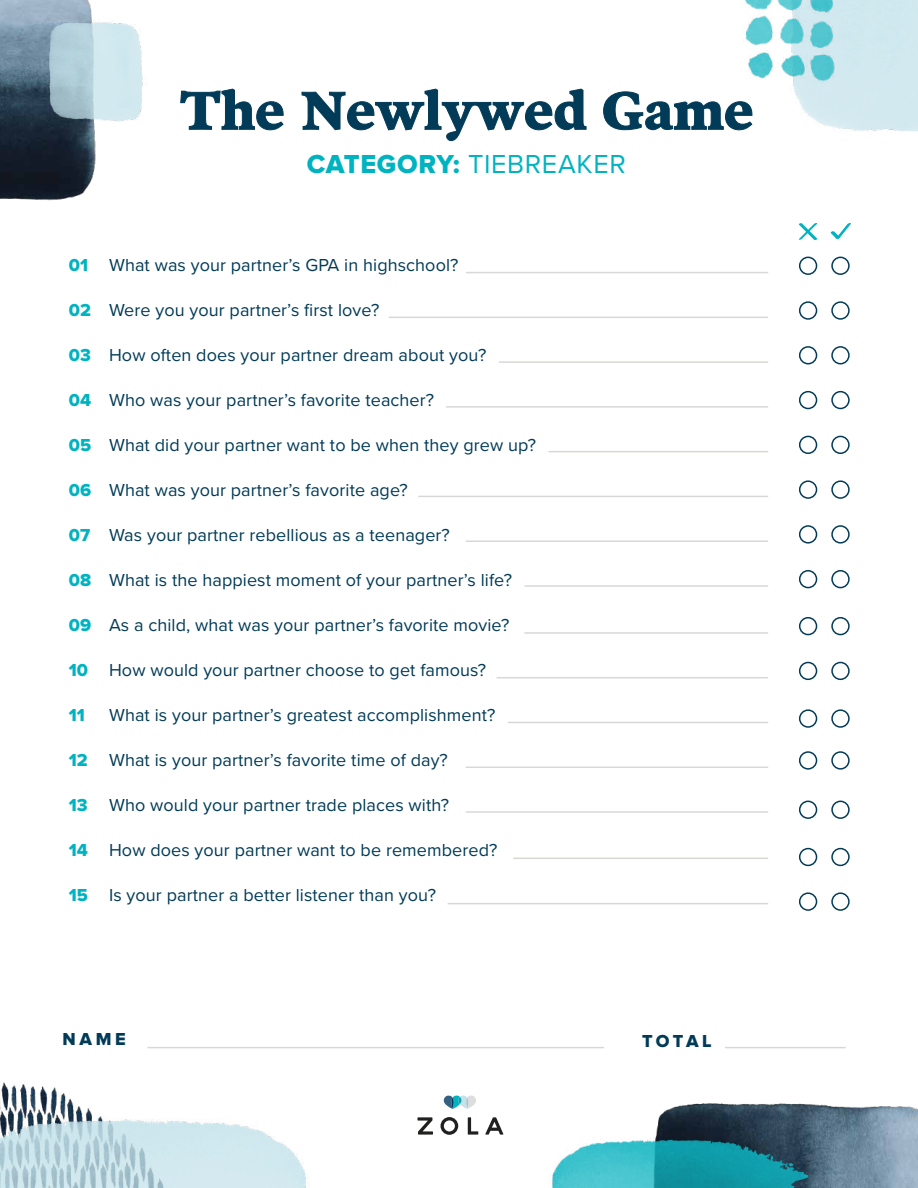
<style>
.page{position:relative;width:918px;height:1188px;background:#fff}
.page>*{position:absolute;margin:0;border:0;box-sizing:border-box;transform-origin:0 0}
.t1{font:700 52.5px "Poynter Text";color:#023b57}
.t2{font:27px "Proxima Nova";letter-spacing:.025em;color:#00b3c0}
.t3{font:18px "Proxima Nova";letter-spacing:.005em;color:#023b57}
.t4{font:18px "Proxima Nova Extrabld";letter-spacing:.005em;color:#00b3c0}
.t5{font:18px "Proxima Nova Extrabld";letter-spacing:.2em;color:#023b57}
.s1{font-family:"Proxima Nova Extrabld"}
</style>
<div class="page">
<svg style="left:417px;top:1117px;width:16px;height:18px"></svg>
<svg style="left:440px;top:1117px;width:18px;height:18px"></svg>
<svg style="left:468px;top:1117px;width:10px;height:18px"></svg>
<svg style="left:485px;top:1117px;width:18px;height:18px"></svg>
<svg style="left:443px;top:1095px;width:33px;height:14px"></svg>
<svg style="left:180px;top:88px;width:104px;height:43px"></svg>
<svg style="left:301px;top:88px;width:286px;height:53px"></svg>
<svg style="left:603px;top:91px;width:150px;height:40px"></svg>
<hr style="left:726px;top:1047px;width:119px;height:1px;background:#d8d8d7">
<hr style="left:148px;top:1047px;width:456px;height:1px;background:#d8d8d7">
<hr style="left:467px;top:272px;width:301px;height:1px;background:#d8d8d7">
<svg style="left:798px;top:223px;width:20px;height:17px"></svg>
<svg style="left:830px;top:223px;width:21px;height:16px"></svg>
<div style="left:799px;top:257px;width:18px;height:18px;border:2px solid #023b57;border-radius:50%"></div>
<div style="left:831px;top:257px;width:19px;height:18px;border:2px solid #023b57;border-radius:50%"></div>
<hr style="left:389px;top:317px;width:379px;height:1px;background:#d8d8d7">
<div style="left:799px;top:301px;width:18px;height:19px;border:2px solid #023b57;border-radius:50%"></div>
<div style="left:831px;top:301px;width:19px;height:19px;border:2px solid #023b57;border-radius:50%"></div>
<hr style="left:499px;top:361px;width:269px;height:2px;background:#d8d8d7">
<div style="left:799px;top:346px;width:18px;height:18px;border:2px solid #023b57;border-radius:50%"></div>
<div style="left:831px;top:346px;width:19px;height:18px;border:2px solid #023b57;border-radius:50%"></div>
<hr style="left:447px;top:406px;width:321px;height:2px;background:#d8d8d7">
<div style="left:799px;top:391px;width:18px;height:18px;border:2px solid #023b57;border-radius:50%"></div>
<div style="left:831px;top:391px;width:19px;height:18px;border:2px solid #023b57;border-radius:50%"></div>
<hr style="left:549px;top:451px;width:219px;height:1px;background:#d8d8d7">
<div style="left:799px;top:436px;width:18px;height:18px;border:2px solid #023b57;border-radius:50%"></div>
<div style="left:831px;top:436px;width:19px;height:18px;border:2px solid #023b57;border-radius:50%"></div>
<hr style="left:419px;top:496px;width:349px;height:1px;background:#d8d8d7">
<div style="left:799px;top:480px;width:18px;height:19px;border:2px solid #023b57;border-radius:50%"></div>
<div style="left:831px;top:480px;width:19px;height:19px;border:2px solid #023b57;border-radius:50%"></div>
<hr style="left:466px;top:540px;width:302px;height:2px;background:#d8d8d7">
<div style="left:799px;top:525px;width:18px;height:19px;border:2px solid #023b57;border-radius:50%"></div>
<div style="left:831px;top:525px;width:19px;height:19px;border:2px solid #023b57;border-radius:50%"></div>
<hr style="left:525px;top:585px;width:243px;height:2px;background:#d8d8d7">
<div style="left:799px;top:570px;width:18px;height:18px;border:2px solid #023b57;border-radius:50%"></div>
<div style="left:831px;top:570px;width:19px;height:18px;border:2px solid #023b57;border-radius:50%"></div>
<hr style="left:525px;top:632px;width:243px;height:2px;background:#d8d8d7">
<div style="left:799px;top:617px;width:18px;height:18px;border:2px solid #023b57;border-radius:50%"></div>
<div style="left:831px;top:617px;width:19px;height:18px;border:2px solid #023b57;border-radius:50%"></div>
<hr style="left:497px;top:677px;width:271px;height:1px;background:#d8d8d7">
<div style="left:799px;top:662px;width:18px;height:18px;border:2px solid #023b57;border-radius:50%"></div>
<div style="left:831px;top:662px;width:19px;height:18px;border:2px solid #023b57;border-radius:50%"></div>
<hr style="left:508px;top:722px;width:260px;height:1px;background:#d8d8d7">
<hr style="left:466px;top:767px;width:302px;height:1px;background:#d8d8d7">
<div style="left:799px;top:751px;width:18px;height:19px;border:2px solid #023b57;border-radius:50%"></div>
<div style="left:831px;top:751px;width:19px;height:19px;border:2px solid #023b57;border-radius:50%"></div>
<div style="left:799px;top:709px;width:18px;height:19px;border:2px solid #023b57;border-radius:50%"></div>
<div style="left:831px;top:709px;width:19px;height:19px;border:2px solid #023b57;border-radius:50%"></div>
<hr style="left:466px;top:811px;width:302px;height:2px;background:#d8d8d7">
<hr style="left:514px;top:858px;width:254px;height:1px;background:#d8d8d7">
<hr style="left:448px;top:903px;width:320px;height:1px;background:#d8d8d7">
<div style="left:799px;top:801px;width:18px;height:18px;border:2px solid #023b57;border-radius:50%"></div>
<div style="left:831px;top:801px;width:19px;height:18px;border:2px solid #023b57;border-radius:50%"></div>
<div style="left:799px;top:848px;width:18px;height:18px;border:2px solid #023b57;border-radius:50%"></div>
<div style="left:831px;top:848px;width:19px;height:18px;border:2px solid #023b57;border-radius:50%"></div>
<div style="left:799px;top:892px;width:18px;height:19px;border:2px solid #023b57;border-radius:50%"></div>
<div style="left:831px;top:892px;width:19px;height:19px;border:2px solid #023b57;border-radius:50%"></div>
<img style="left:794px;top:0;width:124px;height:132px">
<img style="left:0;top:0;width:96px;height:201px">
<img style="left:745px;top:0;width:108px;height:91px">
<img style="left:670px;top:1103px;width:248px;height:85px">
<img style="left:551px;top:1109px;width:264px;height:79px">
<img style="left:0;top:1082px;width:308px;height:106px">
<img style="left:38px;top:12px;width:105px;height:123px">
<h1 class="t1" style="left:180px;top:88px;width:575px">The Newlywed Game</h1>
<h2 class="t2" style="left:307px;top:144px;width:321px"><span class="s1">CATEGORY:</span> TIEBREAKER</h2>
<p class="t4" style="left:69px;top:257px;width:21px">01</p>
<p class="t4" style="left:69px;top:302px;width:24px">02</p>
<p class="t4" style="left:69px;top:347px;width:24px">03</p>
<p class="t4" style="left:69px;top:392px;width:24px">04</p>
<p class="t4" style="left:69px;top:437px;width:24px">05</p>
<p class="t4" style="left:69px;top:482px;width:24px">06</p>
<p class="t4" style="left:69px;top:527px;width:23px">07</p>
<p class="t4" style="left:69px;top:572px;width:24px">08</p>
<p class="t4" style="left:69px;top:617px;width:24px">09</p>
<p class="t4" style="left:69px;top:662px;width:21px">10</p>
<p class="t4" style="left:69px;top:707px;width:18px">11</p>
<p class="t4" style="left:69px;top:752px;width:21px">12</p>
<p class="t4" style="left:69px;top:797px;width:20px">13</p>
<p class="t4" style="left:69px;top:842px;width:21px">14</p>
<p class="t4" style="left:69px;top:887px;width:21px">15</p>
<p class="t3" style="left:109px;top:252px;width:351px">What was your partner’s GPA in highschool?</p>
<p class="t3" style="left:109px;top:297px;width:272px">Were you your partner’s first love?</p>
<p class="t3" style="left:109px;top:342px;width:379px">How often does your partner dream about you?</p>
<p class="t3" style="left:109px;top:387px;width:327px">Who was your partner’s favorite teacher?</p>
<p class="t3" style="left:109px;top:432px;width:429px">What did your partner want to be when they grew up?</p>
<p class="t3" style="left:109px;top:477px;width:300px">What was your partner’s favorite age?</p>
<p class="t3" style="left:109px;top:522px;width:342px">Was your partner rebellious as a teenager?</p>
<p class="t3" style="left:109px;top:567px;width:405px">What is the happiest moment of your partner’s life?</p>
<p class="t3" style="left:109px;top:612px;width:402px">As a child, what was your partner’s favorite movie?</p>
<p class="t3" style="left:109px;top:657px;width:379px">How would your partner choose to get famous?</p>
<p class="t3" style="left:109px;top:702px;width:388px">What is your partner’s greatest accomplishment?</p>
<p class="t3" style="left:109px;top:747px;width:340px">What is your partner’s favorite time of day?</p>
<p class="t3" style="left:109px;top:792px;width:342px">Who would your partner trade places with?</p>
<p class="t3" style="left:109px;top:837px;width:390px">How does your partner want to be remembered?</p>
<p class="t3" style="left:109px;top:882px;width:329px">Is your partner a better listener than you?</p>
<p class="t5" style="left:63px;top:1031px;width:65px">NAME</p>
<p class="t5" style="left:642px;top:1033px;width:71px">TOTAL</p>
</div>
